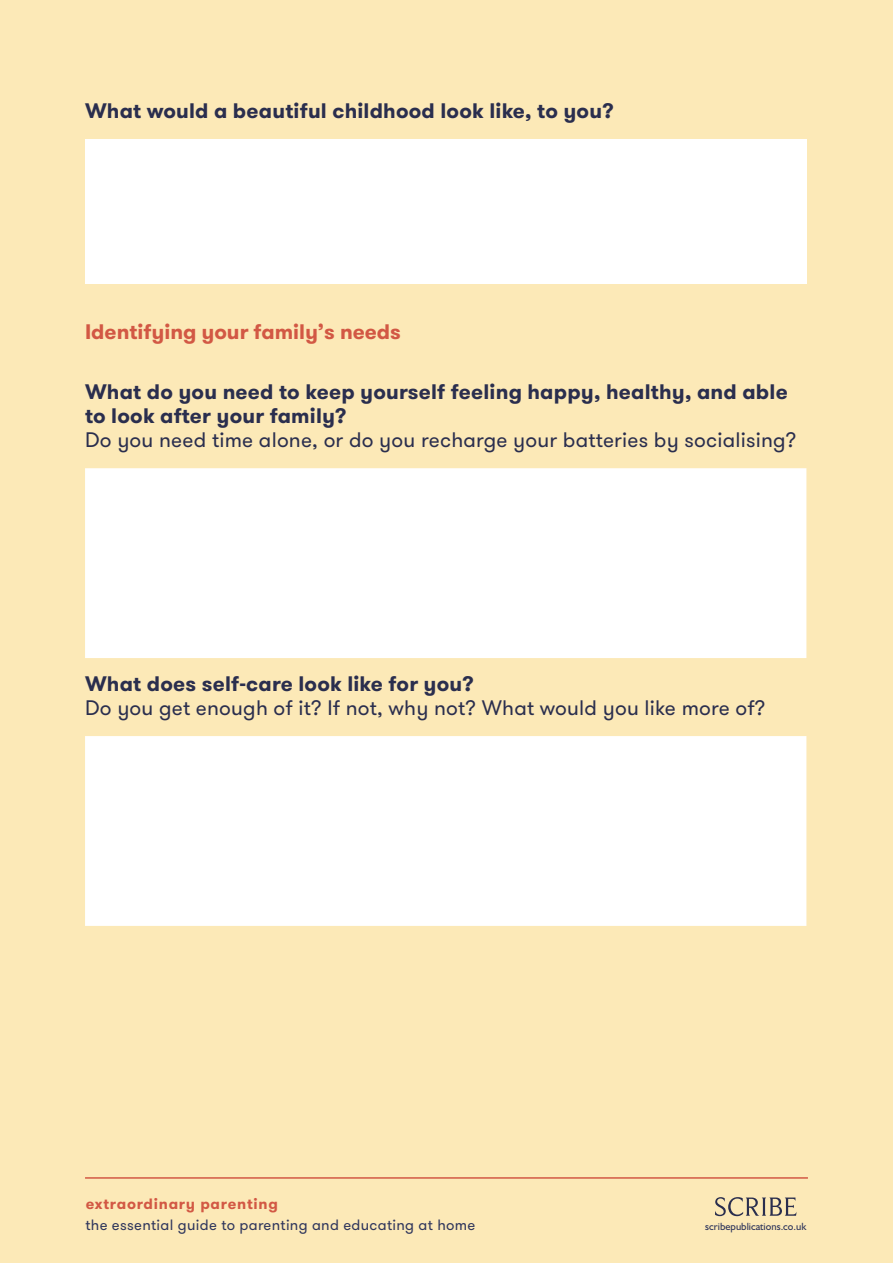
<style>
.page{position:relative;width:893px;height:1263px;background:#fce9b7}
.page>*{position:absolute;margin:0;border:0;box-sizing:border-box;transform-origin:0 0}
.Blurb_2{font:700 21px/24px "GT Walsheim";letter-spacing:.01em;color:#2a2e4e}
.Blurb_2-2{font:21px/24px "GT Walsheim";letter-spacing:.01em;color:#2a2e4e}
.Blurb_1{font:700 21px "GT Walsheim";color:#d25844}
.t1{font:15px "GT Walsheim";letter-spacing:.02em;color:#2f365c}
.t2{font:700 15px "GT Walsheim";letter-spacing:.05em;color:#d25844}
.t3{font:10.5px "Humanist 521 BT";color:#2f365c}
.s1{font-weight:400}
.s2{font-weight:700}
</style>
<div class="page">
<svg style="left:715px;top:1197px;width:82px;height:19px"></svg>
<hr style="left:85px;top:1177px;width:723px;height:2px;background:#d25844">
<div style="left:85px;top:139px;width:721px;height:145px;background:#fff"></div>
<svg style="left:85px;top:468px;width:721px;height:458px;fill:#fff"></svg>
<p class="Blurb_2" style="left:85px;top:99px;width:530px">What would a beautiful childhood look like, to you?</p>
<p class="Blurb_1" style="left:85px;top:318px;width:317px">Identifying your family’s needs</p>
<p class="Blurb_2" style="left:85px;top:380px;width:713px">What do you need to keep yourself feeling happy, healthy, and able to look after your family?<br><span class="s1">Do you need time alone, or do you recharge your batteries by socialising?</span></p>
<p class="Blurb_2-2" style="left:85px;top:672px;width:682px"><span class="s2">What does self-care look like for you?<br></span>Do you get enough of it? If not, why not? What would you like more of?</p>
<p class="t2" style="left:86px;top:1193px;width:194px">extraordinary parenting</p>
<p class="t1" style="left:86px;top:1215px;width:391px">the essential guide to parenting and educating at home</p>
<p class="t3" style="left:705px;top:1219px;width:103px">scribepublications.co.uk</p>
</div>
